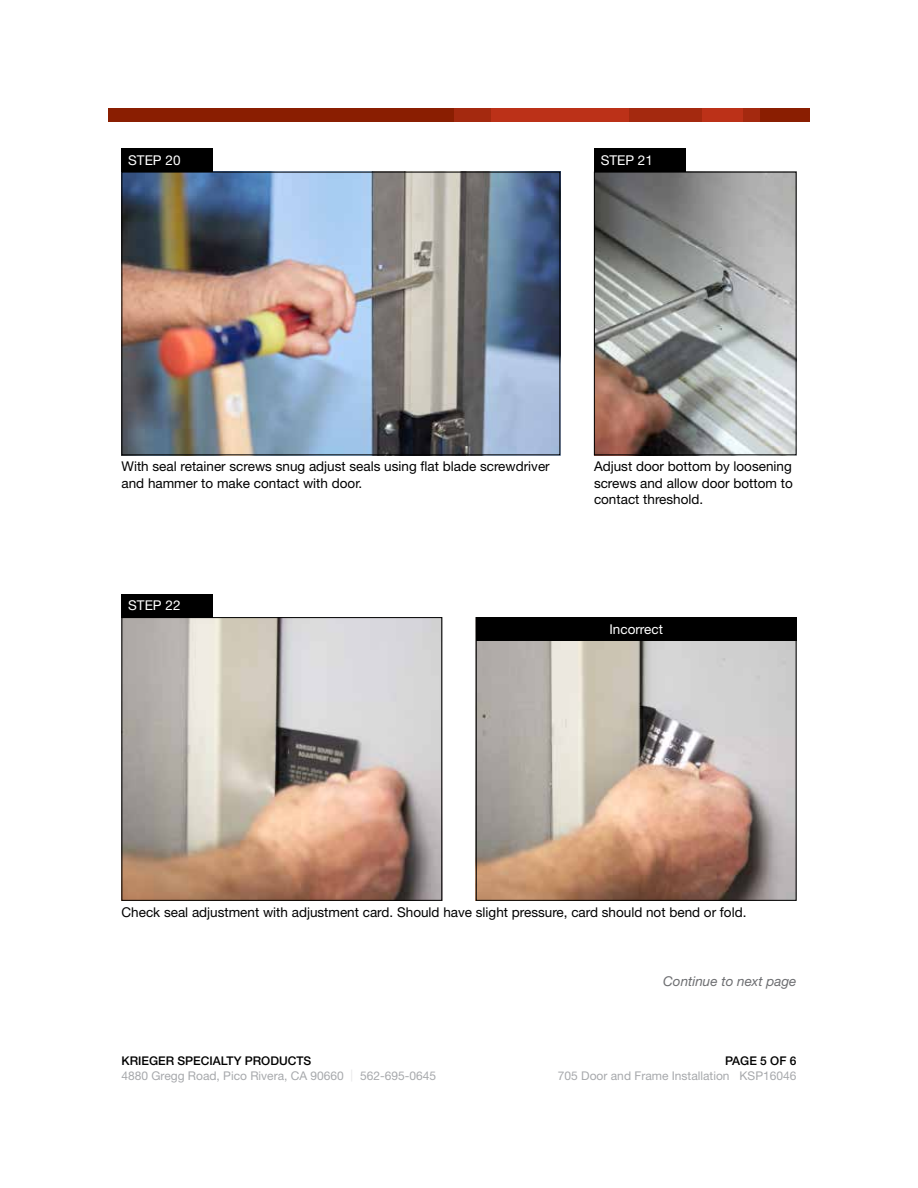
<style>
.page{position:relative;width:918px;height:1188px;background:#fff}
.page>*{position:absolute;margin:0;border:0;box-sizing:border-box;transform-origin:0 0}
.t1{font:13.5px/16.5px "Helvetica Neue LT Std";color:#000}
.t2{font:13.5px "Helvetica Neue LT Std";color:#fff}
.t3{font:italic 13.5px "Helvetica Neue LT Std";color:#6d6e71}
.t4{font:12px "Helvetica Neue LT Std";color:#a7a9ac}
.t5{font:500 12px "Helvetica Neue LT Std";color:#000}
.s1{color:#e6e7e8}
</style>
<div class="page">
<div style="left:108px;top:108px;width:702px;height:14px;background:#8a1e01"></div>
<div style="left:454px;top:108px;width:306px;height:14px;background:#a4290f"></div>
<div style="left:491px;top:108px;width:137px;height:14px;background:#bc3118"></div>
<div style="left:702px;top:108px;width:40px;height:14px;background:#bc3118"></div>
<img style="left:124px;top:174px;width:434px;height:279px">
<div style="left:122px;top:172px;width:438px;height:283px;border:1px solid #000"></div>
<div style="left:122px;top:148px;width:91px;height:24px;background:#000"></div>
<img style="left:596px;top:174px;width:198px;height:279px">
<div style="left:594px;top:172px;width:202px;height:283px;border:1px solid #000"></div>
<div style="left:594px;top:148px;width:92px;height:24px;background:#000"></div>
<img style="left:124px;top:619px;width:316px;height:280px">
<div style="left:122px;top:617px;width:320px;height:284px;border:1px solid #000"></div>
<img style="left:478px;top:641px;width:316px;height:258px">
<div style="left:476px;top:617px;width:320px;height:284px;border:1px solid #000"></div>
<div style="left:122px;top:594px;width:91px;height:23px;background:#000"></div>
<div style="left:476px;top:618px;width:320px;height:23px;background:#000"></div>
<p class="t2" style="left:128px;top:152px;width:54px">STEP 20</p>
<p class="t2" style="left:601px;top:152px;width:54px">STEP 21</p>
<p class="t1" style="left:122px;top:458px;width:430px">With seal retainer screws snug adjust seals using flat blade screwdriver and hammer to make contact with door.</p>
<p class="t2" style="left:128px;top:598px;width:54px">STEP 22</p>
<p class="t1" style="left:594px;top:458px;width:200px;text-align:justify">Adjust door bottom by loosening screws and allow door bottom to contact threshold.</p>
<p class="t2" style="left:609px;top:621px;width:55px">Incorrect</p>
<p class="t1" style="left:122px;top:904px;width:626px">Check seal adjustment with adjustment card. Should have slight pressure, card should not bend or fold.</p>
<p class="t3" style="left:663px;top:973px;width:135px">Continue to next page</p>
<p class="t5" style="left:122px;top:1053px;width:191px">KRIEGER SPECIALTY PRODUCTS</p>
<p class="t5" style="left:725px;top:1053px;width:73px">PAGE 5 OF 6</p>
<p class="t4" style="left:122px;top:1069px;width:316px">4880 Gregg Road, Pico Rivera, CA 90660 <span class="s1">|</span> 562-695-0645</p>
<p class="t4" style="left:558px;top:1069px;width:240px">705 Door and Frame Installation KSP16046</p>
</div>
